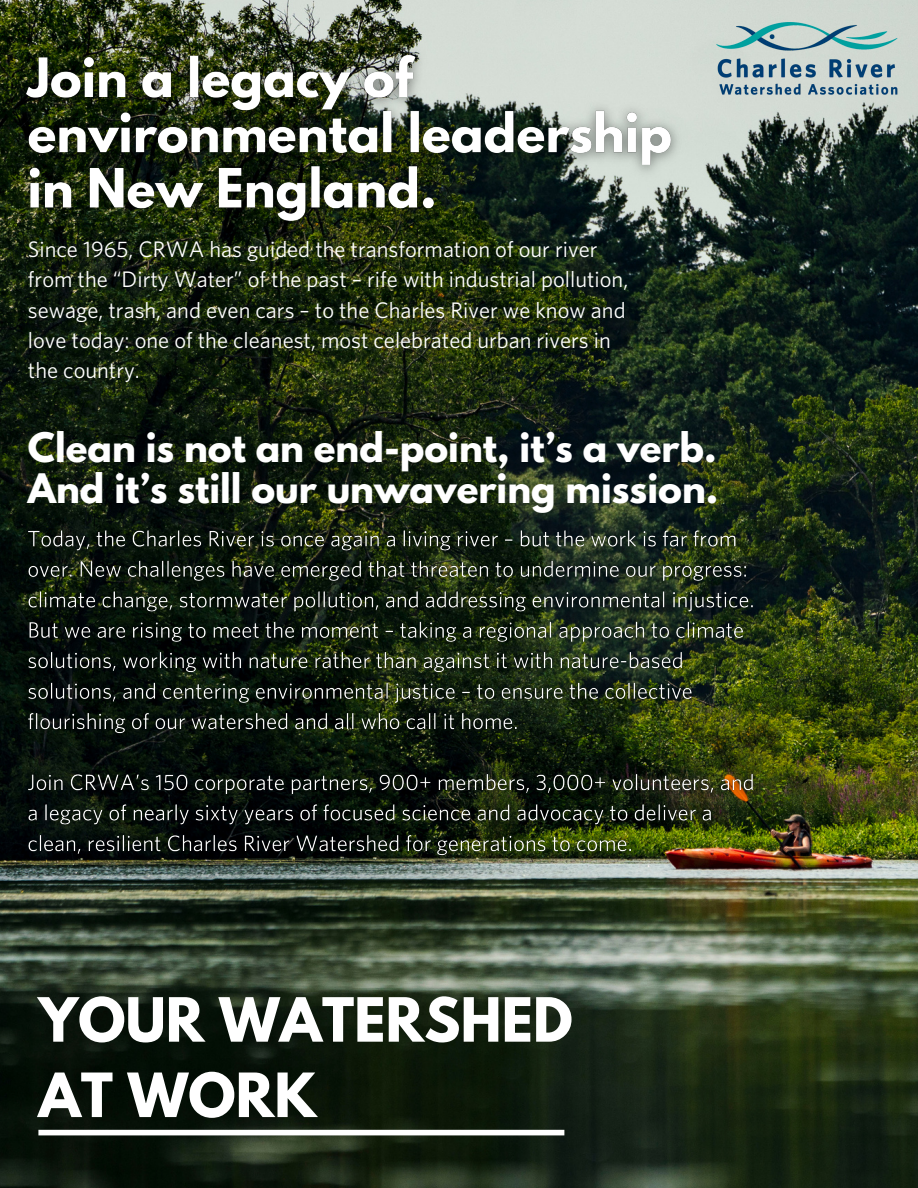
<style>
.page{position:relative;width:918px;height:1188px;background:#fff}
.page>*{position:absolute;margin:0;border:0;box-sizing:border-box;transform-origin:0 0}
.t1{font:700 54px/75.3px "League Spartan";color:#fff}
.t2{font:700 36px/41.7px "League Spartan";color:#fff}
.t3{font:22.5px/30.3px "Whitney";color:#fff}
</style>
<div class="page">
<img style="left:0;top:0;width:918px;height:1188px">
<img style="left:18px;top:520px;width:747px;height:347px">
<img style="left:710px;top:10px;width:195px;height:93px">
<div style="left:38px;top:1130px;width:526px;height:5px;background:#fff"></div>
<img style="left:8px;top:38px;width:683px;height:204px">
<h3 class="t3" style="left:28px;top:235px;width:602px">Since 1965, CRWA has guided the transformation of our river from the “Dirty Water” of the past – rife with industrial pollution, sewage, trash, and even cars – to the Charles River we know and love today: one of the cleanest, most celebrated urban rivers in the country.</h3>
<h1 class="t2" style="left:28px;top:431px;width:692px">Clean is not an end-point, it’s a verb.<br>And it’s still our unwavering mission.</h1>
<p class="t1" style="left:38px;top:989px;width:536px">YOUR WATERSHED<br>AT WORK</p>
</div>
